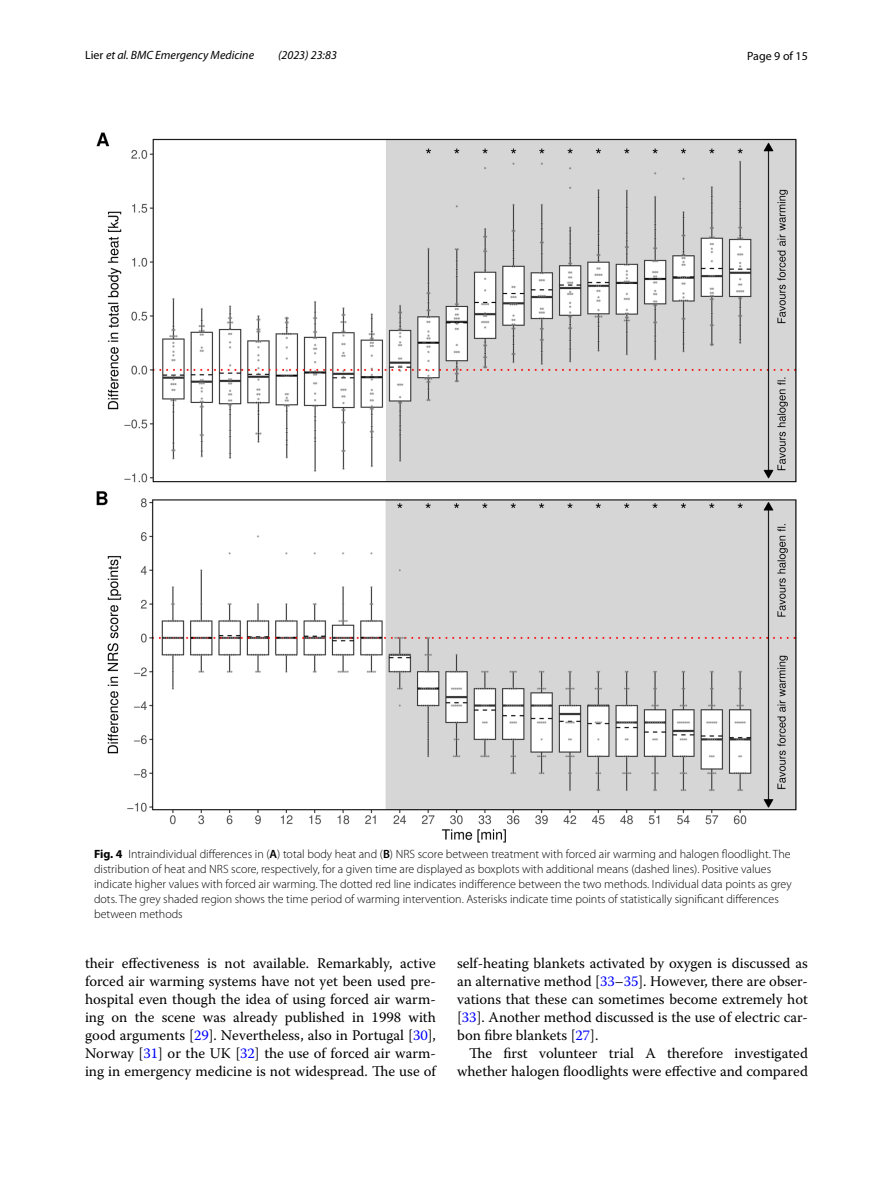
<style>
.page{position:relative;width:893px;height:1187px;background:#fff}
.page>*{position:absolute;margin:0;border:0;box-sizing:border-box;transform-origin:0 0}
.t1{font:14.7px/18px "Warnock Pro";color:#000;text-align:justify}
.t2{font:300 12px/15px "Myriad Pro";color:#000}
.t3{font:italic 12px "Myriad Pro";color:#000}
.t4{font:12px "Myriad Pro";color:#000}
.s1{font-style:normal}
.s2{font-weight:700}
.s3{font-weight:600}
.s4{color:#00f}
</style>
<div class="page">
<img style="left:96px;top:133px;width:701px;height:709px">
<p class="t3" style="left:85px;top:48px;width:171px"><span class="s1">Lier</span> et al. BMC Emergency Medicine</p>
<p class="t3" style="left:278px;top:48px;width:60px">(2023) 23:83</p>
<p class="t4" style="left:747px;top:48px;width:62px">Page 9 of 15</p>
<p class="t2" style="left:94px;top:846px;width:699px"><span class="s2">Fig. 4</span> Intraindividual differences in (<span class="s3">A</span>) total body heat and (<span class="s3">B</span>) NRS score between treatment with forced air warming and halogen floodlight. The distribution of heat and NRS score, respectively, for a given time are displayed as boxplots with additional means (dashed lines). Positive values indicate higher values with forced air warming. The dotted red line indicates indifference between the two methods. Individual data points as grey dots. The grey shaded region shows the time period of warming intervention. Asterisks indicate time points of statistically significant differences between methods</p>
<p class="t1" style="left:85px;top:953px;width:352px">their effectiveness is not available. Remarkably, active forced air warming systems have not yet been used pre&shy;hospital even though the idea of using forced air warm&shy;ing on the scene was already published in 1998 with good arguments [<span class="s4">29</span>]. Nevertheless, also in Portugal [<span class="s4">30</span>], Norway [<span class="s4">31</span>] or the UK [<span class="s4">32</span>] the use of forced air warm&shy;ing in emergency medicine is not widespread. The use of</p>
<p class="t1" style="left:457px;top:953px;width:352px">self-heating blankets activated by oxygen is discussed as an alternative method [<span class="s4">33</span>–<span class="s4">35</span>]. However, there are obser&shy;vations that these can sometimes become extremely hot [<span class="s4">33</span>]. Another method discussed is the use of electric car&shy;bon fibre blankets [<span class="s4">27</span>].</p>
<p class="t1" style="left:457px;top:1043px;width:352px;text-align:right">The first volunteer trial A therefore investigated whether halogen floodlights were effective and compared</p>
</div>
